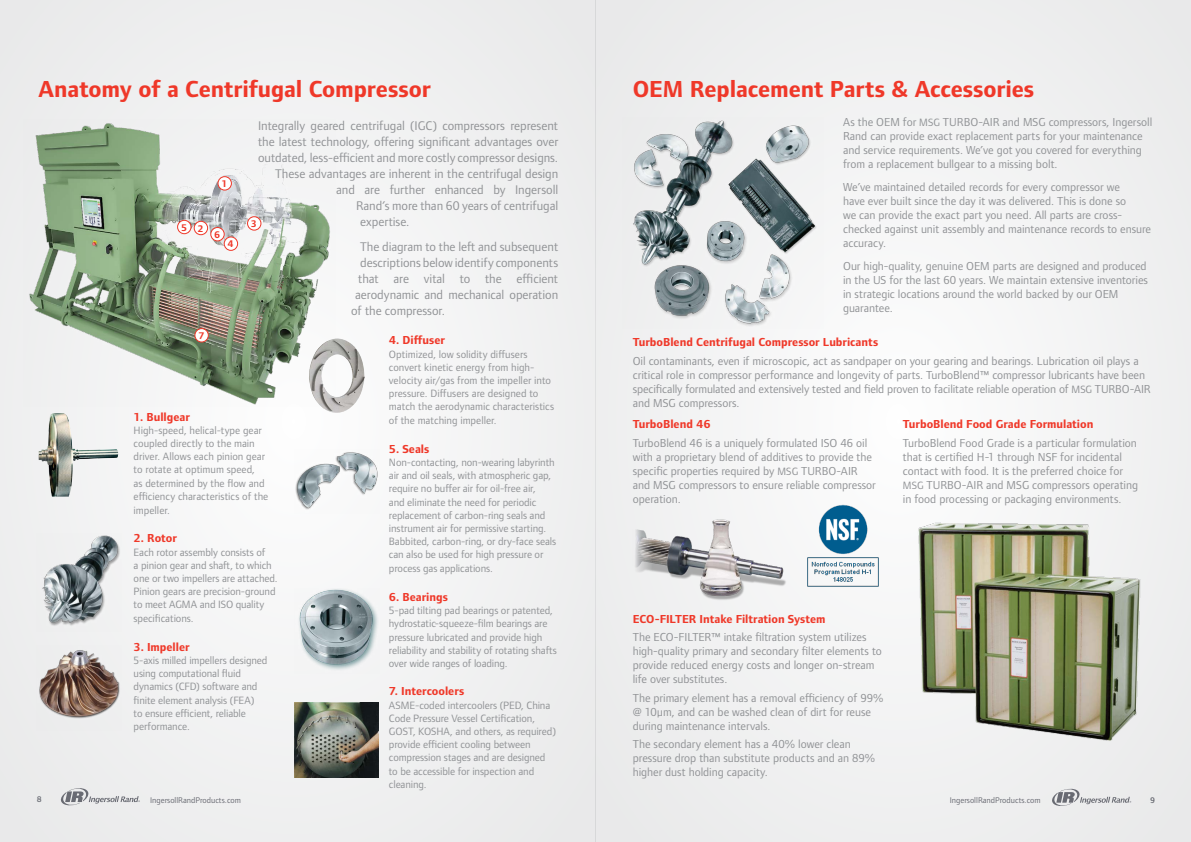
<style>
.page{position:relative;width:1191px;height:842px;background:#fff}
.page>*{position:absolute;margin:0;border:0;box-sizing:border-box;transform-origin:0 0}
.t1{font:700 24px "Foundry Form Sans";letter-spacing:-.005em;color:#ef3829}
.t2{font:13px "Foundry Form Sans";color:#919396}
.t3{font:12px/14px "Foundry Form Sans";letter-spacing:-.005em;color:#919396}
.t4{font:700 12px "Foundry Form Sans";color:#ef3829}
.t5{font:11px/13.2px "Foundry Form Sans";letter-spacing:-.005em;color:#919396}
.t6{font:700 10px "Foundry Form Sans";color:#ef3829}
.t7{font:8.5px "Foundry Form Sans";color:#696b73}
.t8{font:600 8.5px "Foundry Form Sans";color:#696b73}
.s1{font-size:11px}
</style>
<div class="page">
<div style="left:0;top:0;width:595px;height:842px;background:#f0f0f1"></div>
<div style="left:595px;top:0;width:596px;height:842px;background:#f0f1f1"></div>
<svg style="left:60px;top:788px;width:80px;height:18px"></svg>
<svg style="left:1052px;top:788px;width:79px;height:18px"></svg>
<img style="left:29px;top:123px;width:301px;height:283px">
<img style="left:38px;top:413px;width:80px;height:84px">
<img style="left:39px;top:650px;width:81px;height:69px">
<img style="left:307px;top:338px;width:58px;height:76px">
<img style="left:294px;top:450px;width:84px;height:63px">
<img style="left:299px;top:589px;width:78px;height:80px">
<img style="left:295px;top:702px;width:84px;height:76px">
<img style="left:42px;top:535px;width:78px;height:91px">
<div style="left:218px;top:177px;width:13px;height:13px;background:#fff;border-radius:50%"></div>
<div style="left:217px;top:176px;width:15px;height:15px;border:1px solid #ef3829;border-radius:50%"></div>
<div style="left:194px;top:221px;width:14px;height:14px;background:#fff;border-radius:50%"></div>
<div style="left:194px;top:221px;width:14px;height:14px;border:1px solid #ef3829;border-radius:50%"></div>
<div style="left:247px;top:217px;width:14px;height:13px;background:#fff;border-radius:50%"></div>
<div style="left:247px;top:216px;width:14px;height:15px;border:1px solid #ef3829;border-radius:50%"></div>
<div style="left:224px;top:237px;width:14px;height:13px;background:#fff;border-radius:50%"></div>
<div style="left:224px;top:236px;width:14px;height:15px;border:1px solid #ef3829;border-radius:50%"></div>
<div style="left:178px;top:220px;width:13px;height:14px;background:#fff;border-radius:50%"></div>
<div style="left:177px;top:220px;width:14px;height:14px;border:1px solid #ef3829;border-radius:50%"></div>
<div style="left:211px;top:227px;width:13px;height:14px;background:#fff;border-radius:50%"></div>
<div style="left:210px;top:227px;width:15px;height:14px;border:1px solid #ef3829;border-radius:50%"></div>
<div style="left:195px;top:329px;width:13px;height:13px;background:#fff;border-radius:50%"></div>
<div style="left:194px;top:328px;width:15px;height:14px;border:1px solid #ef3829;border-radius:50%"></div>
<img style="left:635px;top:519px;width:151px;height:81px">
<img style="left:903px;top:509px;width:238px;height:232px">
<img style="left:807px;top:499px;width:78px;height:87px">
<img style="left:633px;top:120px;width:183px;height:206px">
<h1 class="t1" style="left:39px;top:75px;width:394px">Anatomy of a Centrifugal Compressor</h1>
<p class="t6" style="left:221px;top:178px;width:8px">1</p>
<p class="t6" style="left:181px;top:222px;width:8px">5</p>
<p class="t6" style="left:198px;top:223px;width:8px">2</p>
<p class="t6" style="left:214px;top:229px;width:8px">6</p>
<p class="t6" style="left:228px;top:238px;width:8px">4</p>
<p class="t2" style="left:258px;top:118px;width:301px">Integrally geared centrifugal (IGC) compressors represent</p>
<p class="t2" style="left:258px;top:134px;width:301px">the latest technology, offering significant advantages over</p>
<p class="t2" style="left:258px;top:150px;width:302px">outdated, less-efficient and more costly compressor designs.</p>
<p class="t2" style="left:275px;top:166px;width:284px">These advantages are inherent in the centrifugal design</p>
<p class="t2" style="left:336px;top:182px;width:223px">and are further enhanced by Ingersoll</p>
<p class="t2" style="left:356px;top:198px;width:203px">Rand’s more than 60 years of centrifugal</p>
<p class="t2" style="left:360px;top:214px;width:51px">expertise.</p>
<p class="t2" style="left:360px;top:239px;width:200px">The diagram to the left and subsequent</p>
<p class="t2" style="left:360px;top:255px;width:199px">descriptions below identify components</p>
<p class="t2" style="left:358px;top:271px;width:201px">that are vital to the efficient</p>
<p class="t2" style="left:355px;top:287px;width:205px">aerodynamic and mechanical operation</p>
<p class="t2" style="left:351px;top:303px;width:95px">of the compressor.</p>
<p class="t6" style="left:251px;top:218px;width:8px">3</p>
<p class="t6" style="left:198px;top:330px;width:8px">7</p>
<p class="t4" style="left:134px;top:410px;width:58px">1. Bullgear</p>
<p class="t5" style="left:134px;top:423px;width:136px">High-speed, helical-type gear coupled directly to the main driver. Allows each pinion gear to rotate at optimum speed,<br>as determined by the flow and efficiency characteristics of the impeller.</p>
<p class="t4" style="left:134px;top:531px;width:45px">2. Rotor</p>
<p class="t5" style="left:134px;top:545px;width:146px">Each rotor assembly consists of<br>a pinion gear and shaft, to which one or two impellers are attached.<br>Pinion gears are precision-ground to meet AGMA and ISO quality specifications.</p>
<p class="t4" style="left:134px;top:640px;width:57px">3. Impeller</p>
<p class="t5" style="left:134px;top:654px;width:135px">5-axis milled impellers designed using computational fluid dynamics (CFD) software and finite element analysis (FEA)<br>to ensure efficient, reliable performance.</p>
<p class="t4" style="left:389px;top:333px;width:58px">4. Diffuser</p>
<p class="t5" style="left:389px;top:347px;width:167px">Optimized, low solidity diffusers convert kinetic energy from high&shy;velocity air/gas from the impeller into pressure. Diffusers are designed to match the aerodynamic characteristics of the matching impeller.</p>
<p class="t4" style="left:389px;top:442px;width:42px">5. Seals</p>
<p class="t5" style="left:389px;top:456px;width:169px">Non-contacting, non-wearing labyrinth air and oil seals, with atmospheric gap, require no buffer air for oil-free air,<br>and eliminate the need for periodic replacement of carbon-ring seals and instrument air for permissive starting.<br>Babbited, carbon-ring, or dry-face seals can also be used for high pressure or process gas applications.</p>
<p class="t4" style="left:389px;top:590px;width:60px">6. Bearings</p>
<p class="t5" style="left:389px;top:604px;width:169px">5-pad tilting pad bearings or patented, hydrostatic-squeeze-film bearings are pressure lubricated and provide high reliability and stability of rotating shafts over wide ranges of loading.</p>
<p class="t4" style="left:389px;top:684px;width:77px">7. Intercoolers</p>
<p class="t5" style="left:389px;top:698px;width:169px">ASME-coded intercoolers (PED, China Code Pressure Vessel Certification, GOST, KOSHA, and others, as required) provide efficient cooling between compression stages and are designed to be accessible for inspection and cleaning.</p>
<h1 class="t1" style="left:633px;top:75px;width:403px">OEM Replacement Parts &amp; Accessories</h1>
<p class="t3" style="left:843px;top:115px;width:311px">As the OEM for <span class="s1">MSG</span> TURBO-AIR and MSG compressors, Ingersoll Rand can provide exact replacement parts for your maintenance and service requirements. We’ve got you covered for everything from a replacement bullgear to a missing bolt.</p>
<p class="t3" style="left:843px;top:180px;width:309px">We’ve maintained detailed records for every compressor we<br>have ever built since the day it was delivered. This is done so<br>we can provide the exact part you need. All parts are cross&shy;checked against unit assembly and maintenance records to ensure accuracy.</p>
<p class="t3" style="left:843px;top:259px;width:306px">Our high-quality, genuine OEM parts are designed and produced in the US for the last 60 years. We maintain extensive inventories in strategic locations around the world backed by our OEM guarantee.</p>
<p class="t4" style="left:633px;top:335px;width:247px">TurboBlend Centrifugal Compressor Lubricants</p>
<p class="t3" style="left:633px;top:354px;width:519px">Oil contaminants, even if microscopic, act as sandpaper on your gearing and bearings. Lubrication oil plays a critical role in compressor performance and longevity of parts. TurboBlend™ compressor lubricants have been specifically formulated and extensively tested and field proven to facilitate reliable operation of <span class="s1">MSG</span> TURBO-AIR and MSG compressors.</p>
<p class="t4" style="left:633px;top:417px;width:79px">TurboBlend 46</p>
<p class="t3" style="left:633px;top:435px;width:244px">TurboBlend 46 is a uniquely formulated ISO 46 oil with a proprietary blend of additives to provide the specific properties required by <span class="s1">MSG</span> TURBO-AIR and MSG compressors to ensure reliable compressor operation.</p>
<p class="t4" style="left:903px;top:417px;width:192px">TurboBlend Food Grade Formulation</p>
<p class="t3" style="left:903px;top:435px;width:237px">TurboBlend Food Grade is a particular formulation that is certified H-1 through NSF for incidental contact with food. It is the preferred choice for <span class="s1">MSG</span> TURBO-AIR and MSG compressors operating in food processing or packaging environments.</p>
<p class="t4" style="left:633px;top:612px;width:194px">ECO-FILTER Intake Filtration System</p>
<p class="t3" style="left:633px;top:630px;width:250px">The ECO-FILTER™ intake filtration system utilizes high-quality primary and secondary filter elements to provide reduced energy costs and longer on-stream life over substitutes.</p>
<p class="t3" style="left:633px;top:691px;width:252px">The primary element has a removal efficiency of 99% @ 10μm, and can be washed clean of dirt for reuse during maintenance intervals.</p>
<p class="t3" style="left:633px;top:737px;width:244px">The secondary element has a 40% lower clean pressure drop than substitute products and an 89% higher dust holding capacity.</p>
<p class="t8" style="left:37px;top:795px;width:6px">8</p>
<p class="t7" style="left:150px;top:795px;width:92px">IngersollRandProducts.com</p>
<p class="t7" style="left:949px;top:795px;width:92px">IngersollRandProducts.com</p>
<p class="t8" style="left:1150px;top:795px;width:6px">9</p>
</div>
